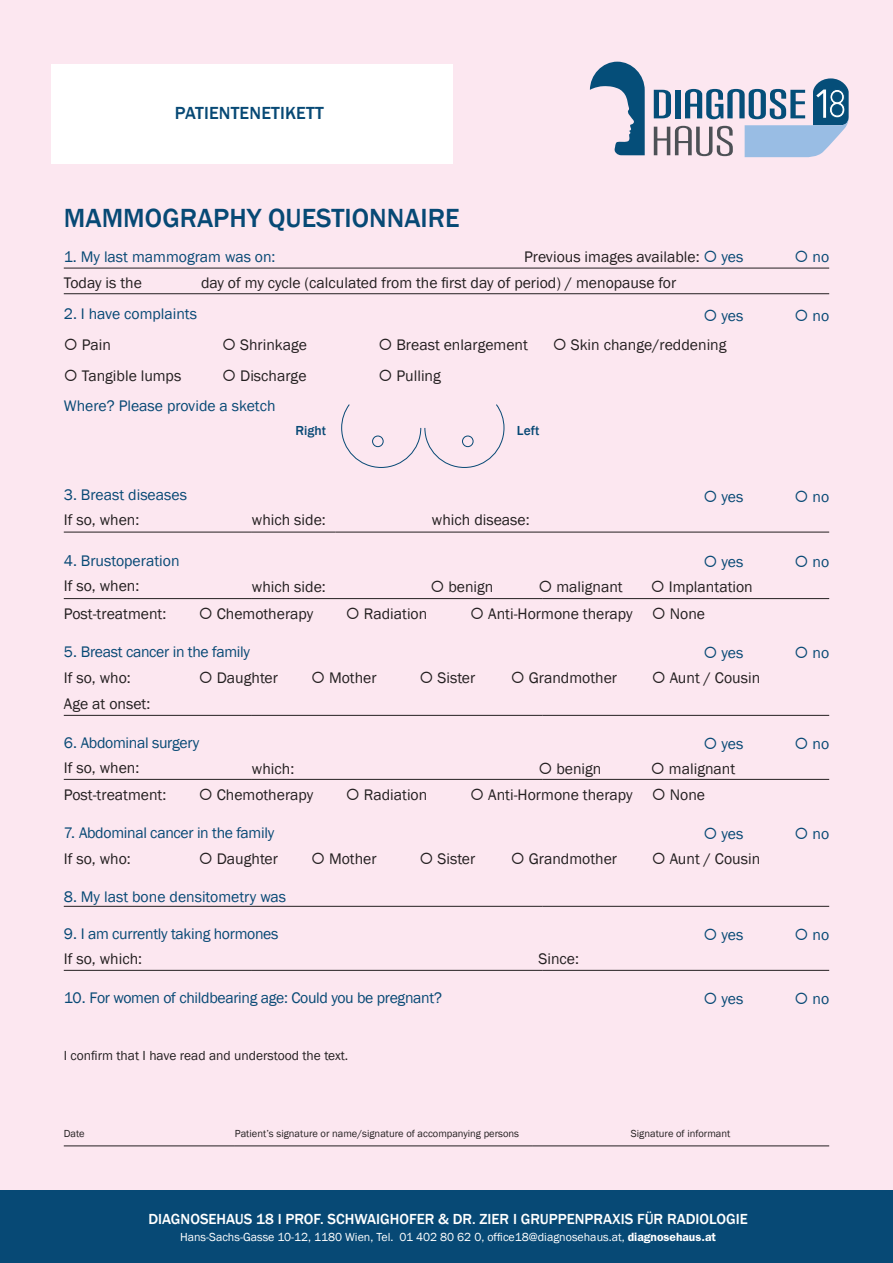
<style>
.page{position:relative;width:893px;height:1263px;background:#fce7f0}
.page>*{position:absolute;margin:0;border:0;box-sizing:border-box;transform-origin:0 0}
.t1{font:500 27px "Franklin Gothic";color:#074975}
.t2{font:500 18px "Franklin Gothic";letter-spacing:.01em;color:#074975}
.t3{font:15.75px "Franklin Gothic";color:#231f20}
.t4{font:15.75px "Franklin Gothic";letter-spacing:-.015em;color:#074975}
.t5{font:500 15px "Franklin Gothic";color:#fff}
.t6{font:13.5px "Franklin Gothic";color:#231f20}
.t7{font:500 13.5px "Franklin Gothic";color:#074975}
.t8{font:12px "Franklin Gothic";color:#fff}
.t9{font:10.5px "Franklin Gothic";color:#231f20}
.s1{color:#074975}
.s2{font-family:"ITC Franklin Gothic Std";font-weight:600}
</style>
<div class="page">
<div style="left:0;top:1191px;width:893px;height:72px;background:#074975"></div>
<svg style="left:590px;top:62px;width:55px;height:93px"></svg>
<svg style="left:654px;top:78px;width:195px;height:79px"></svg>
<hr style="left:64px;top:268px;width:765px;height:1px;background:#231f20">
<hr style="left:64px;top:293px;width:765px;height:1px;background:#231f20">
<hr style="left:64px;top:532px;width:188px;height:1px;background:#231f20">
<hr style="left:252px;top:532px;width:83px;height:1px;background:#231f20">
<hr style="left:335px;top:532px;width:494px;height:1px;background:#231f20">
<hr style="left:64px;top:598px;width:188px;height:1px;background:#231f20">
<hr style="left:252px;top:598px;width:290px;height:1px;background:#231f20">
<hr style="left:542px;top:598px;width:287px;height:1px;background:#231f20">
<hr style="left:64px;top:779px;width:188px;height:1px;background:#231f20">
<hr style="left:252px;top:779px;width:290px;height:1px;background:#231f20">
<hr style="left:542px;top:779px;width:287px;height:1px;background:#231f20">
<hr style="left:64px;top:715px;width:188px;height:1px;background:#231f20">
<hr style="left:252px;top:715px;width:290px;height:1px;background:#231f20">
<hr style="left:542px;top:715px;width:287px;height:1px;background:#231f20">
<hr style="left:64px;top:906px;width:188px;height:1px;background:#231f20">
<hr style="left:252px;top:906px;width:290px;height:1px;background:#231f20">
<hr style="left:542px;top:906px;width:287px;height:1px;background:#231f20">
<hr style="left:64px;top:970px;width:188px;height:1px;background:#231f20">
<hr style="left:252px;top:970px;width:290px;height:1px;background:#231f20">
<hr style="left:542px;top:970px;width:287px;height:1px;background:#231f20">
<div style="left:51px;top:64px;width:402px;height:99px;background:#fff"></div>
<svg style="left:341px;top:404px;width:164px;height:64px"></svg>
<div style="left:462px;top:435px;width:12px;height:12px;border:1px solid #074975;border-radius:50%"></div>
<hr style="left:64px;top:1146px;width:171px;height:1px;background:#231f20">
<hr style="left:235px;top:1146px;width:297px;height:1px;background:#231f20">
<hr style="left:532px;top:1146px;width:297px;height:1px;background:#231f20">
<p class="t2" style="left:175px;top:102px;width:150px">PATIENTENETIKETT</p>
<h1 class="t1" style="left:64px;top:201px;width:397px">MAMMOGRAPHY QUESTIONNAIRE</h1>
<p class="t4" style="left:64px;top:247px;width:213px">1. My last mammogram was on:</p>
<p class="t3" style="left:524px;top:247px;width:221px">Previous images available: <span class="s1">○ yes</span></p>
<p class="t4" style="left:794px;top:247px;width:36px">○ no</p>
<p class="t3" style="left:64px;top:273px;width:80px">Today is the</p>
<p class="t3" style="left:201px;top:273px;width:477px">day of my cycle (calculated from the first day of period) / menopause for</p>
<p class="t4" style="left:64px;top:304px;width:135px">2. I have complaints</p>
<p class="t4" style="left:703px;top:306px;width:41px">○ yes</p>
<p class="t4" style="left:794px;top:306px;width:36px">○ no</p>
<p class="t3" style="left:64px;top:334px;width:49px">○ Pain</p>
<p class="t3" style="left:222px;top:334px;width:86px">○ Shrinkage</p>
<p class="t3" style="left:378px;top:334px;width:151px">○ Breast enlargement</p>
<p class="t3" style="left:553px;top:334px;width:175px">○ Skin change/reddening</p>
<p class="t3" style="left:64px;top:366px;width:119px">○ Tangible lumps</p>
<p class="t3" style="left:222px;top:366px;width:86px">○ Discharge</p>
<p class="t3" style="left:378px;top:366px;width:64px">○ Pulling</p>
<p class="t4" style="left:64px;top:395px;width:213px">Where? Please provide a sketch</p>
<p class="t7" style="left:295px;top:422px;width:32px">Right</p>
<p class="t7" style="left:517px;top:422px;width:24px">Left</p>
<p class="t4" style="left:64px;top:485px;width:125px">3. Breast diseases</p>
<p class="t4" style="left:703px;top:486px;width:41px">○ yes</p>
<p class="t4" style="left:794px;top:486px;width:36px">○ no</p>
<p class="t3" style="left:64px;top:510px;width:77px">If so, when:</p>
<p class="t3" style="left:252px;top:510px;width:75px">which side:</p>
<p class="t3" style="left:432px;top:510px;width:99px">which disease:</p>
<p class="t4" style="left:64px;top:551px;width:117px">4. Brustoperation</p>
<p class="t4" style="left:703px;top:552px;width:41px">○ yes</p>
<p class="t4" style="left:794px;top:552px;width:36px">○ no</p>
<p class="t3" style="left:64px;top:576px;width:77px">If so, when:</p>
<p class="t3" style="left:252px;top:577px;width:75px">which side:</p>
<p class="t3" style="left:430px;top:577px;width:65px">○ benign</p>
<p class="t3" style="left:538px;top:577px;width:86px">○ malignant</p>
<p class="t3" style="left:651px;top:577px;width:103px">○ Implantation</p>
<p class="t3" style="left:64px;top:604px;width:104px">Post-treatment:</p>
<p class="t3" style="left:199px;top:604px;width:116px">○ Chemotherapy</p>
<p class="t3" style="left:346px;top:604px;width:83px">○ Radiation</p>
<p class="t3" style="left:470px;top:604px;width:236px">○ Anti-Hormone therapy ○ None</p>
<p class="t4" style="left:64px;top:642px;width:188px">5. Breast cancer in the family</p>
<p class="t4" style="left:703px;top:643px;width:41px">○ yes</p>
<p class="t4" style="left:794px;top:643px;width:36px">○ no</p>
<p class="t3" style="left:64px;top:668px;width:69px">If so, who:</p>
<p class="t3" style="left:199px;top:668px;width:81px">○ Daughter</p>
<p class="t3" style="left:311px;top:668px;width:67px">○ Mother</p>
<p class="t3" style="left:419px;top:668px;width:57px">○ Sister</p>
<p class="t3" style="left:511px;top:668px;width:108px">○ Grandmother</p>
<p class="t3" style="left:652px;top:668px;width:110px">○ Aunt / Cousin</p>
<p class="t3" style="left:64px;top:693px;width:88px">Age at onset:</p>
<p class="t4" style="left:64px;top:733px;width:137px">6. Abdominal surgery</p>
<p class="t4" style="left:703px;top:734px;width:41px">○ yes</p>
<p class="t4" style="left:794px;top:734px;width:36px">○ no</p>
<p class="t3" style="left:64px;top:757px;width:77px">If so, when:</p>
<p class="t3" style="left:252px;top:759px;width:44px">which:</p>
<p class="t3" style="left:538px;top:759px;width:65px">○ benign</p>
<p class="t3" style="left:651px;top:759px;width:86px">○ malignant</p>
<p class="t3" style="left:64px;top:785px;width:104px">Post-treatment:</p>
<p class="t3" style="left:199px;top:785px;width:116px">○ Chemotherapy</p>
<p class="t3" style="left:346px;top:785px;width:83px">○ Radiation</p>
<p class="t3" style="left:470px;top:785px;width:236px">○ Anti-Hormone therapy ○ None</p>
<p class="t4" style="left:64px;top:823px;width:212px">7. Abdominal cancer in the family</p>
<p class="t4" style="left:703px;top:824px;width:41px">○ yes</p>
<p class="t4" style="left:794px;top:824px;width:36px">○ no</p>
<p class="t3" style="left:64px;top:849px;width:69px">If so, who:</p>
<p class="t3" style="left:199px;top:849px;width:81px">○ Daughter</p>
<p class="t3" style="left:311px;top:849px;width:67px">○ Mother</p>
<p class="t3" style="left:419px;top:849px;width:57px">○ Sister</p>
<p class="t3" style="left:511px;top:849px;width:108px">○ Grandmother</p>
<p class="t3" style="left:652px;top:849px;width:110px">○ Aunt / Cousin</p>
<p class="t4" style="left:64px;top:887px;width:224px">8. My last bone densitometry was</p>
<p class="t4" style="left:64px;top:924px;width:216px">9. I am currently taking hormones</p>
<p class="t4" style="left:703px;top:925px;width:41px">○ yes</p>
<p class="t4" style="left:794px;top:925px;width:36px">○ no</p>
<p class="t3" style="left:64px;top:948px;width:80px">If so, which:</p>
<p class="t3" style="left:538px;top:948px;width:42px">Since:</p>
<p class="t4" style="left:64px;top:988px;width:380px">10. For women of childbearing age: Could you be pregnant?</p>
<p class="t4" style="left:703px;top:989px;width:41px">○ yes</p>
<p class="t4" style="left:794px;top:989px;width:36px">○ no</p>
<p class="t6" style="left:64px;top:1047px;width:286px">I confirm that I have read and understood the text.</p>
<p class="t9" style="left:64px;top:1127px;width:22px">Date</p>
<p class="t9" style="left:235px;top:1127px;width:286px">Patient’s signature or name/signature of accompanying persons</p>
<p class="t9" style="left:631px;top:1127px;width:101px">Signature of informant</p>
<p class="t5" style="left:148px;top:1210px;width:601px">DIAGNOSEHAUS 18 I PROF. SCHWAIGHOFER &amp; DR. ZIER I GRUPPENPRAXIS FÜR RADIOLOGIE</p>
<p class="t8" style="left:180px;top:1229px;width:537px">Hans-Sachs-Gasse 10-12, 1180 Wien, Tel. 01 402 80 62 0, office18@diagnosehaus.at, <span class="s2">diagnosehaus.at</span></p>
</div>
